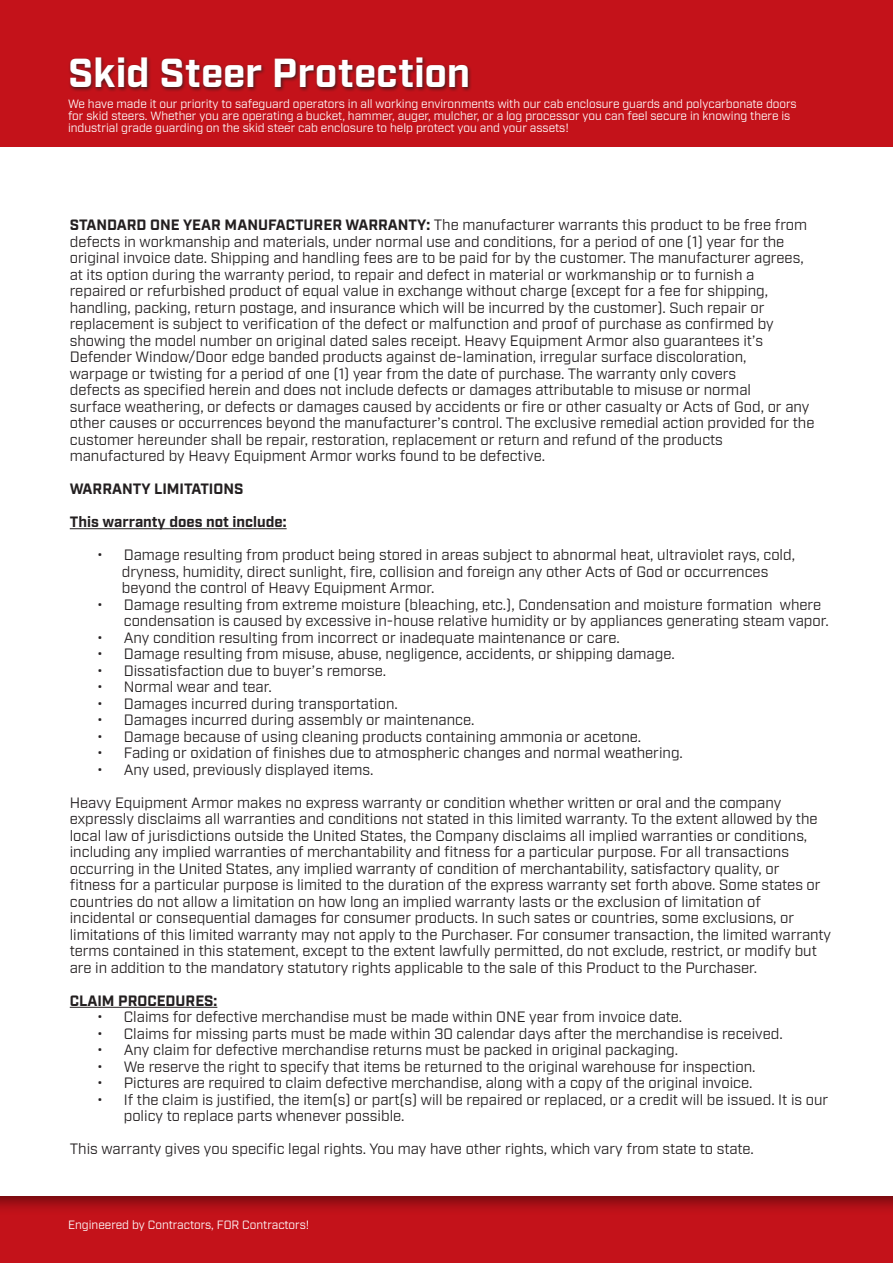
<style>
.page{position:relative;width:893px;height:1263px;background:#fff}
.page>*{position:absolute;margin:0;border:0;box-sizing:border-box;transform-origin:0 0}
._27_Content_black_Ra{font:700 40.5px "Industry";color:#fff}
.Text_Center{font:15px/16.5px "Industry";color:#231f20}
.Text_Center-2{font:700 15px "Industry";color:#231f20}
._8_Content_black_Sou{font:12px/12px "Industry";color:#fff}
.s1{font-weight:700}
</style>
<div class="page">
<hr style="left:70px;top:528px;width:217px;height:1px;background:#231f20">
<hr style="left:70px;top:1007px;width:147px;height:1px;background:#231f20">
<div style="left:0;top:1194px;width:893px;height:69px;background:#231f20;opacity:.62"></div>
<div style="left:0;top:0;width:893px;height:147px;background:#c4121a"></div>
<div style="left:68px;top:56px;width:404px;height:37px;background:#231f20;opacity:.75"></div>
<p class="_27_Content_black_Ra" style="left:68px;top:49px;width:404px">Skid Steer Protection</p>
<p class="_8_Content_black_Sou" style="left:68px;top:98px;width:730px">We have made it our priority to safeguard operators in all working environments with our cab enclosure guards and polycarbonate doors for skid steers. Whether you are operating a bucket, hammer, auger, mulcher, or a log processor you can feel secure in knowing there is industrial grade guarding on the skid steer cab enclosure to help protect you and your assets!</p>
<p class="Text_Center" style="left:70px;top:217px;width:739px"><span class="s1">STANDARD ONE YEAR MANUFACTURER WARRANTY:</span> The manufacturer warrants this product to be free from</p>
<p class="Text_Center" style="left:70px;top:234px;width:716px">defects in workmanship and materials, under normal use and conditions, for a period of one (1) year for the</p>
<p class="Text_Center" style="left:70px;top:250px;width:735px">original invoice date. Shipping and handling fees are to be paid for by the customer. The manufacturer agrees,</p>
<p class="Text_Center" style="left:70px;top:267px;width:686px">at its option during the warranty period, to repair and defect in material or workmanship or to furnish a</p>
<p class="Text_Center" style="left:70px;top:283px;width:700px">repaired or refurbished product of equal value in exchange without charge (except for a fee for shipping,</p>
<p class="Text_Center" style="left:70px;top:300px;width:696px">handling, packing, return postage, and insurance which will be incurred by the customer). Such repair or</p>
<p class="Text_Center" style="left:70px;top:316px;width:705px">replacement is subject to verification of the defect or malfunction and proof of purchase as confirmed by</p>
<p class="Text_Center" style="left:70px;top:333px;width:695px">showing the model number on original dated sales receipt. Heavy Equipment Armor also guarantees it’s</p>
<p class="Text_Center" style="left:70px;top:349px;width:678px">Defender Window/Door edge banded products against de-lamination, irregular surface discoloration,</p>
<p class="Text_Center" style="left:70px;top:366px;width:668px">warpage or twisting for a period of one (1) year from the date of purchase. The warranty only covers</p>
<p class="Text_Center" style="left:70px;top:382px;width:683px">defects as specified herein and does not include defects or damages attributable to misuse or normal</p>
<p class="Text_Center" style="left:70px;top:399px;width:746px">surface weathering, or defects or damages caused by accidents or fire or other casualty or Acts of God, or any other causes or occurrences beyond the manufacturer’s control. The exclusive remedial action provided for the customer hereunder shall be repair, restoration, replacement or return and refund of the products</p>
<p class="Text_Center" style="left:70px;top:448px;width:477px">manufactured by Heavy Equipment Armor works found to be defective.</p>
<p class="Text_Center-2" style="left:70px;top:480px;width:175px">WARRANTY LIMITATIONS</p>
<p class="Text_Center-2" style="left:70px;top:513px;width:218px">This warranty does not include:</p>
<p class="Text_Center" style="left:97px;top:547px;width:700px">• Damage resulting from product being stored in areas subject to abnormal heat, ultraviolet rays, cold,</p>
<p class="Text_Center" style="left:122px;top:564px;width:648px">dryness, humidity, direct sunlight, fire, collision and foreign any other Acts of God or occurrences</p>
<p class="Text_Center" style="left:122px;top:580px;width:314px">beyond the control of Heavy Equipment Armor.</p>
<p class="Text_Center" style="left:124px;top:597px;width:706px;text-indent:-27px">• Damage resulting from extreme moisture (bleaching, etc.), Condensation and moisture formation where condensation is caused by excessive in-house relative humidity or by appliances generating steam vapor.</p>
<p class="Text_Center" style="left:97px;top:630px;width:525px">• Any condition resulting from incorrect or inadequate maintenance or care.</p>
<p class="Text_Center" style="left:97px;top:646px;width:579px">• Damage resulting from misuse, abuse, negligence, accidents, or shipping damage.</p>
<p class="Text_Center" style="left:97px;top:663px;width:291px">• Dissatisfaction due to buyer’s remorse.</p>
<p class="Text_Center" style="left:97px;top:679px;width:176px">• Normal wear and tear.</p>
<p class="Text_Center" style="left:97px;top:696px;width:303px">• Damages incurred during transportation.</p>
<p class="Text_Center" style="left:97px;top:712px;width:379px">• Damages incurred during assembly or maintenance.</p>
<p class="Text_Center" style="left:97px;top:729px;width:546px">• Damage because of using cleaning products containing ammonia or acetone.</p>
<p class="Text_Center" style="left:97px;top:745px;width:588px">• Fading or oxidation of finishes due to atmospheric changes and normal weathering.</p>
<p class="Text_Center" style="left:97px;top:762px;width:278px">• Any used, previously displayed items.</p>
<p class="Text_Center" style="left:70px;top:795px;width:713px">Heavy Equipment Armor makes no express warranty or condition whether written or oral and the company</p>
<p class="Text_Center" style="left:70px;top:811px;width:749px">expressly disclaims all warranties and conditions not stated in this limited warranty. To the extent allowed by the local law of jurisdictions outside the United States, the Company disclaims all implied warranties or conditions,</p>
<p class="Text_Center" style="left:70px;top:844px;width:721px">including any implied warranties of merchantability and fitness for a particular purpose. For all transactions</p>
<p class="Text_Center" style="left:70px;top:861px;width:711px">occurring in the United States, any implied warranty of condition of merchantability, satisfactory quality, or</p>
<p class="Text_Center" style="left:70px;top:877px;width:752px">fitness for a particular purpose is limited to the duration of the express warranty set forth above. Some states or countries do not allow a limitation on how long an implied warranty lasts or the exclusion of limitation of</p>
<p class="Text_Center" style="left:70px;top:910px;width:763px">incidental or consequential damages for consumer products. In such sates or countries, some exclusions, or limitations of this limited warranty may not apply to the Purchaser. For consumer transaction, the limited warranty terms contained in this statement, except to the extent lawfully permitted, do not exclude, restrict, or modify but are in addition to the mandatory statutory rights applicable to the sale of this Product to the Purchaser.</p>
<p class="Text_Center-2" style="left:70px;top:991px;width:149px">CLAIM PROCEDURES:</p>
<p class="Text_Center" style="left:97px;top:1009px;width:587px">• Claims for defective merchandise must be made within ONE year from invoice date.</p>
<p class="Text_Center" style="left:97px;top:1026px;width:687px">• Claims for missing parts must be made within 30 calendar days after the merchandise is received.</p>
<p class="Text_Center" style="left:97px;top:1042px;width:583px">• Any claim for defective merchandise returns must be packed in original packaging.</p>
<p class="Text_Center" style="left:97px;top:1059px;width:660px">• We reserve the right to specify that items be returned to the original warehouse for inspection.</p>
<p class="Text_Center" style="left:97px;top:1075px;width:657px">• Pictures are required to claim defective merchandise, along with a copy of the original invoice.</p>
<p class="Text_Center" style="left:124px;top:1092px;width:706px;text-indent:-27px">• If the claim is justified, the item(s) or part(s) will be repaired or replaced, or a credit will be issued. It is our policy to replace parts whenever possible.</p>
<p class="Text_Center" style="left:70px;top:1141px;width:686px">This warranty gives you specific legal rights. You may have other rights, which vary from state to state.</p>
<p class="_8_Content_black_Sou" style="left:68px;top:1219px;width:243px">Engineered by Contractors, FOR Contractors!</p>
</div>
